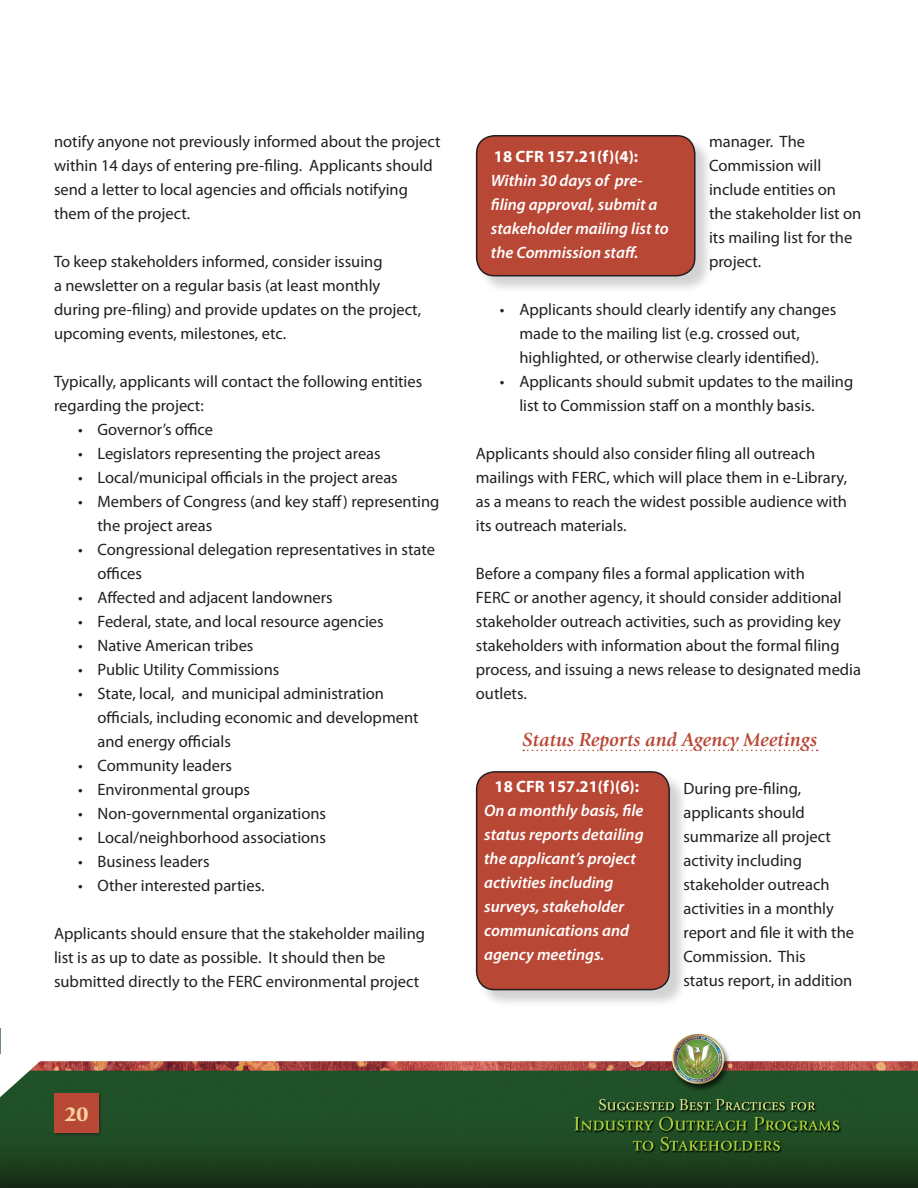
<style>
.page{position:relative;width:918px;height:1188px;background:#fff}
.page>*{position:absolute;margin:0;border:0;box-sizing:border-box;transform-origin:0 0}
.t1{font:21px "Giovanni Blk ITC";color:#f6d39c}
.subhead_3{font:italic 700 19.5px "Giovanni ITC";color:#b94735}
.t2{font:16.5px/24px "Myriad Pro";color:#231f20}
.t3{font:italic 600 16.5px/24px "Myriad Pro";color:#fff}
.s1{font-weight:700;font-style:normal}
</style>
<div class="page">
<img style="left:0;top:1028px;width:918px;height:160px">
<div style="left:54px;top:1093px;width:48px;height:44px;background:#203e24"></div>
<div style="left:54px;top:1094px;width:45px;height:39px;background:#b94735"></div>
<svg style="left:523px;top:750px;width:295px;height:1px"></svg>
<div style="left:477px;top:136px;width:236px;height:158px;background:#231f20;opacity:.2"></div>
<div style="left:477px;top:136px;width:218px;height:140px;background:#b94735;border-radius:18px"></div>
<div style="left:476px;top:135px;width:220px;height:141px;border:2px solid #231f20;border-radius:18px"></div>
<div style="left:477px;top:772px;width:211px;height:236px;background:#231f20;opacity:.2"></div>
<div style="left:477px;top:772px;width:192px;height:218px;background:#b94735;border-radius:18px"></div>
<div style="left:476px;top:771px;width:194px;height:219px;border:2px solid #231f20;border-radius:18px"></div>
<svg style="left:0;top:1054px;width:43px;height:43px"></svg>
<p class="t2" style="left:54px;top:130px;width:388px">notify anyone not previously informed about the project within 14 days of entering pre-filing. Applicants should send a letter to local agencies and officials notifying them of the project.</p>
<p class="t2" style="left:54px;top:250px;width:369px">To keep stakeholders informed, consider issuing<br>a newsletter on a regular basis (at least monthly during pre-filing) and provide updates on the project, upcoming events, milestones, etc.</p>
<p class="t2" style="left:54px;top:370px;width:370px">Typically, applicants will contact the following entities regarding the project:</p>
<p class="t2" style="left:78px;top:418px;width:137px">• Governor’s office</p>
<p class="t2" style="left:78px;top:442px;width:304px">• Legislators representing the project areas</p>
<p class="t2" style="left:78px;top:466px;width:321px">• Local/municipal officials in the project areas</p>
<p class="t2" style="left:98px;top:490px;width:343px;text-indent:-20px">• Members of Congress (and key staff) representing the project areas</p>
<p class="t2" style="left:98px;top:538px;width:339px;text-indent:-20px">• Congressional delegation representatives in state offices</p>
<p class="t2" style="left:78px;top:586px;width:256px">• Affected and adjacent landowners</p>
<p class="t2" style="left:78px;top:610px;width:307px">• Federal, state, and local resource agencies</p>
<p class="t2" style="left:78px;top:634px;width:177px">• Native American tribes</p>
<p class="t2" style="left:78px;top:658px;width:203px">• Public Utility Commissions</p>
<p class="t2" style="left:98px;top:682px;width:323px;text-indent:-20px">• State, local, and municipal administration officials, including economic and development and energy officials</p>
<p class="t2" style="left:78px;top:754px;width:156px">• Community leaders</p>
<p class="t2" style="left:78px;top:778px;width:174px">• Environmental groups</p>
<p class="t2" style="left:78px;top:802px;width:250px">• Non-governmental organizations</p>
<p class="t2" style="left:78px;top:826px;width:249px">• Local/neighborhood associations</p>
<p class="t2" style="left:78px;top:850px;width:133px">• Business leaders</p>
<p class="t2" style="left:78px;top:874px;width:188px">• Other interested parties.</p>
<p class="t2" style="left:54px;top:922px;width:373px">Applicants should ensure that the stakeholder mailing list is as up to date as possible. It should then be submitted directly to the FERC environmental project</p>
<p class="t2" style="left:709px;top:130px;width:154px">manager. The<br>Commission will include entities on the stakeholder list on its mailing list for the project.</p>
<p class="t2" style="left:519px;top:298px;width:318px;text-indent:-20px">• Applicants should clearly identify any changes made to the mailing list (e.g. crossed out, highlighted, or otherwise clearly identified).</p>
<p class="t2" style="left:519px;top:370px;width:335px;text-indent:-20px">• Applicants should submit updates to the mailing list to Commission staff on a monthly basis.</p>
<p class="t2" style="left:476px;top:442px;width:373px">Applicants should also consider filing all outreach mailings with FERC, which will place them in e-Library, as a means to reach the widest possible audience with its outreach materials.</p>
<p class="t2" style="left:476px;top:562px;width:387px">Before a company files a formal application with<br>FERC or another agency, it should consider additional stakeholder outreach activities, such as providing key stakeholders with information about the formal filing process, and issuing a news release to designated media outlets.</p>
<p class="subhead_3" style="left:522px;top:728px;width:296px">Status Reports and Agency Meetings</p>
<p class="t2" style="left:683px;top:776px;width:172px">During pre-filing, applicants should summarize all project activity including stakeholder outreach activities in a monthly report and file it with the<br>Commission. This</p>
<p class="t2" style="left:683px;top:968px;width:171px">status report, in addition</p>
<p class="t3" style="left:491px;top:144px;width:180px"><span class="s1">18 CFR 157.21(f)(4):<br></span>Within 30 days of pre&shy;filing approval, submit a stakeholder mailing list to the Commission staff.</p>
<p class="t3" style="left:484px;top:774px;width:161px;text-indent:10px"><span class="s1">18 CFR 157.21(f)(6):<br></span>On a monthly basis, file status reports detailing the applicant’s project activities including surveys, stakeholder communications and agency meetings.</p>
<p class="t1" style="left:65px;top:1102px;width:25px">20</p>
</div>
